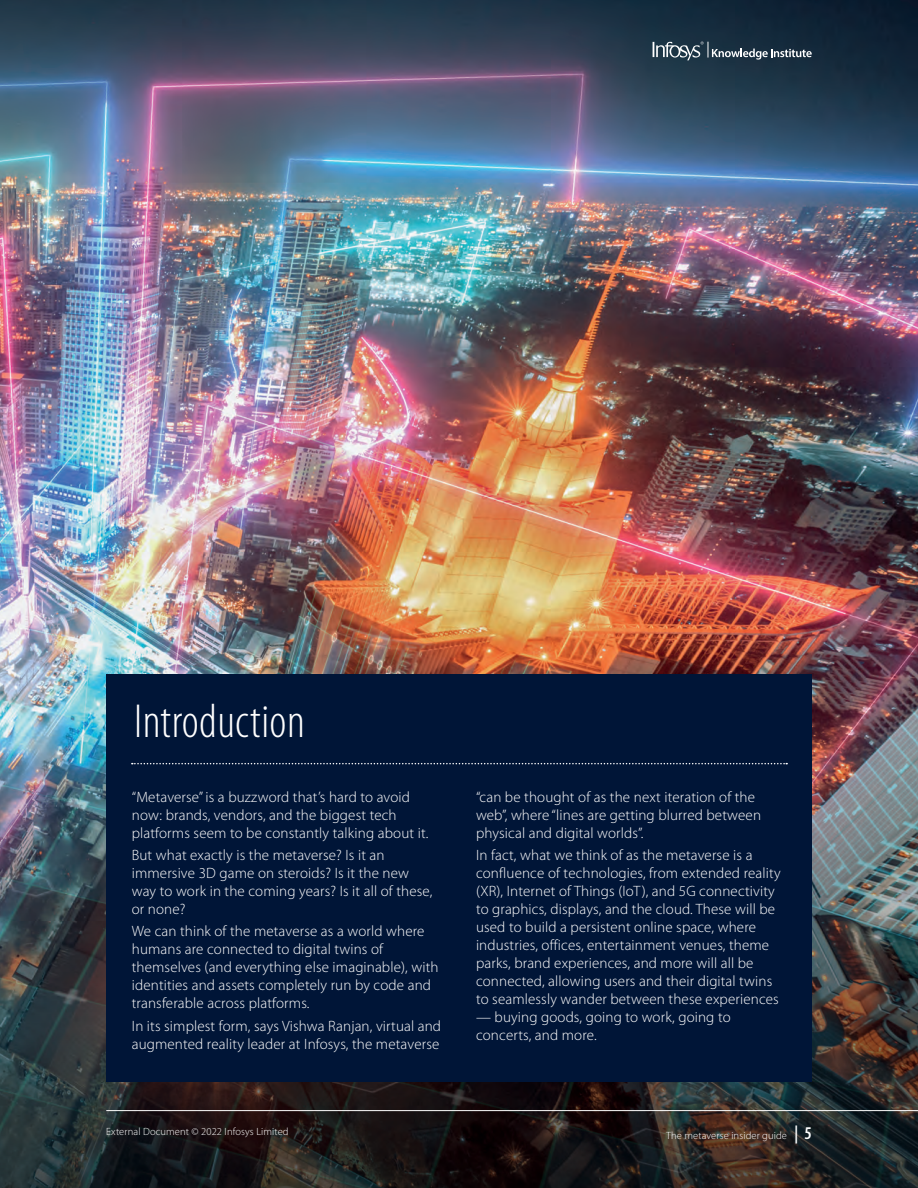
<style>
.page{position:relative;width:918px;height:1188px;background:#fff}
.page>*{position:absolute;margin:0;border:0;box-sizing:border-box;transform-origin:0 0}
.t1{font:300 condensed 48px "Myriad Pro";letter-spacing:.01em;color:#fff}
.t2{font:300 15px/18px "Myriad Pro";letter-spacing:.01em;color:#fff}
.t3{font:300 10.5px "Myriad Pro";letter-spacing:.01em;color:#fff}
.s1{font-weight:600;font-stretch:condensed;font-size:18px}
</style>
<div class="page">
<img style="left:0;top:0;width:918px;height:733px">
<img style="left:0;top:733px;width:918px;height:455px">
<div style="left:106px;top:674px;width:706px;height:408px;background:#001537"></div>
<svg style="left:653px;top:41px;width:159px;height:21px;background:#425563"></svg>
<svg style="left:132px;top:763px;width:655px;height:1px"></svg>
<hr style="left:106px;top:1110px;width:812px;height:1px;background:#fff">
<h1 class="t1" style="left:134px;top:695px;width:172px">Introduction</h1>
<p class="t2" style="left:132px;top:788px;width:298px">“Metaverse” is a buzzword that’s hard to avoid now: brands, vendors, and the biggest tech platforms seem to be constantly talking about it.</p>
<p class="t2" style="left:132px;top:846px;width:302px">But what exactly is the metaverse? Is it an immersive 3D game on steroids? Is it the new way to work in the coming years? Is it all of these, or none?</p>
<p class="t2" style="left:132px;top:923px;width:308px">We can think of the metaverse as a world where humans are connected to digital twins of themselves (and everything else imaginable), with identities and assets completely run by code and transferable across platforms.</p>
<p class="t2" style="left:132px;top:1017px;width:311px">In its simplest form, says Vishwa Ranjan, virtual and augmented reality leader at Infosys, the metaverse</p>
<p class="t2" style="left:476px;top:788px;width:287px">“can be thought of as the next iteration of the web”, where “lines are getting blurred between physical and digital worlds”.</p>
<p class="t2" style="left:476px;top:846px;width:306px">In fact, what we think of as the metaverse is a confluence of technologies, from extended reality (XR), Internet of Things (IoT), and 5G connectivity to graphics, displays, and the cloud. These will be used to build a persistent online space, where industries, offices, entertainment venues, theme parks, brand experiences, and more will all be connected, allowing users and their digital twins to seamlessly wander between these experiences</p>
<p class="t2" style="left:476px;top:1008px;width:256px">— buying goods, going to work, going to concerts, and more.</p>
<p class="t3" style="left:106px;top:1126px;width:184px">External Document © 2022 Infosys Limited</p>
<p class="t3" style="left:666px;top:1129px;width:147px">The metaverse insider guide <span class="s1">| 5</span></p>
</div>
